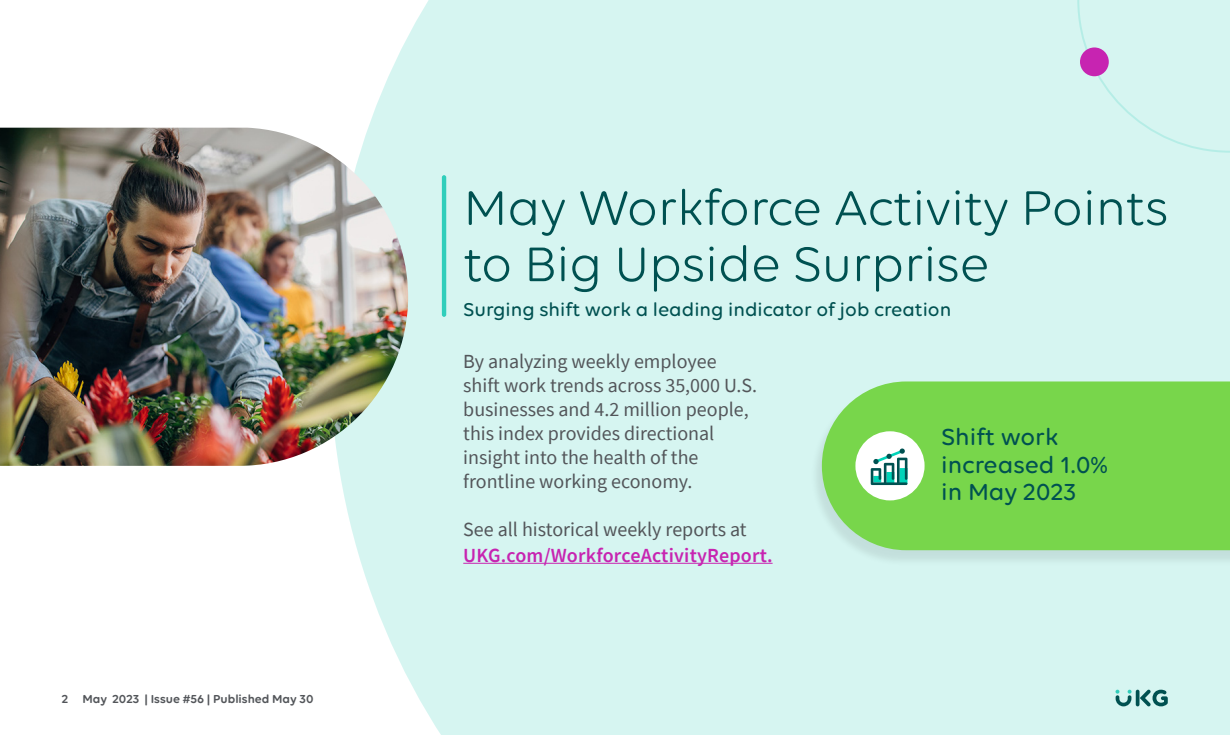
<style>
.page{position:relative;width:1230px;height:735px;background:#fff}
.page>*{position:absolute;margin:0;border:0;box-sizing:border-box;transform-origin:0 0}
.t1{font:52.5px/56.2px "Volte Rounded";letter-spacing:-.01em;color:#005151}
.t2{font:500 25px/27.5px "Volte Rounded";color:#005151}
.t3{font:20px/24px "Source Sans Pro";color:#53565a}
.t4{font:600 20px/26.2px "Source Sans Pro";letter-spacing:.01em;color:#c724b1}
.t5{font:500 20px "Volte Rounded";color:#005151}
.t6{font:600 12.5px "Volte Rounded";color:#53565a}
.s1{font-weight:400;color:#53565a}
</style>
<div class="page">
<div style="left:339px;top:0;width:891px;height:735px;background:#d6f5f1"></div>
<div style="left:1077px;top:0;width:153px;height:153px;background:#d6f5f1"></div>
<div style="left:1080px;top:47px;width:29px;height:29px;background:#c724b1;border-radius:50%"></div>
<img style="left:0;top:128px;width:408px;height:338px">
<hr style="left:442px;top:175px;width:4px;height:142px;background:#30cebb;border-radius:2px">
<hr style="left:463px;top:563px;width:310px;height:1px;background:#c724b1">
<div style="left:810px;top:385px;width:420px;height:182px;background:#000;opacity:.09"></div>
<div style="left:822px;top:381px;width:408px;height:169px;background:#78d64b"></div>
<div style="left:855px;top:431px;width:70px;height:69px;background:#fff;border-radius:50%"></div>
<svg style="left:871px;top:449px;width:36px;height:36px"></svg>
<svg style="left:1136px;top:690px;width:4px;height:16px"></svg>
<svg style="left:1140px;top:690px;width:28px;height:16px"></svg>
<svg style="left:1116px;top:690px;width:16px;height:16px"></svg>
<p class="t6" style="left:62px;top:691px;width:253px">2 May 2023 | Issue #56 | Published May 30</p>
<h1 class="t1" style="left:463px;top:178px;width:707px">May Workforce Activity Points to Big Upside Surprise</h1>
<h1 class="t5" style="left:463px;top:298px;width:490px">Surging shift work a leading indicator of job creation</h1>
<h1 class="t3" style="left:463px;top:349px;width:296px">By analyzing weekly employee shift work trends across 35,000 U.S. businesses and 4.2 million people, this index provides directional insight into the health of the frontline working economy.</h1>
<h1 class="t4" style="left:463px;top:516px;width:311px"><span class="s1">See all historical weekly reports at<br></span>UKG.com/WorkforceActivityReport.</h1>
<h1 class="t2" style="left:941px;top:423px;width:168px">Shift work increased 1.0% in May 2023</h1>
</div>
